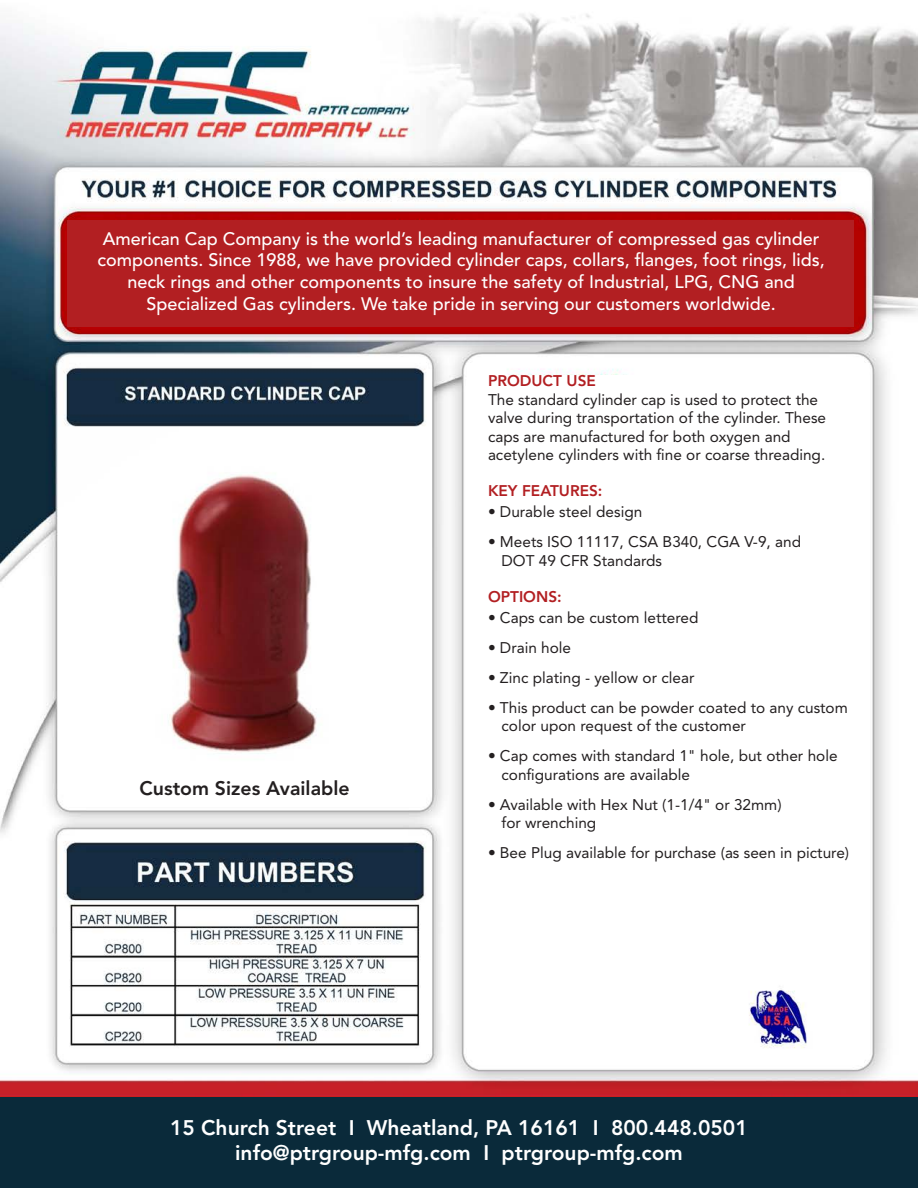
<style>
.page{position:relative;width:918px;height:1188px;background:#fff}
.page>*{position:absolute;margin:0;border:0;box-sizing:border-box;transform-origin:0 0}
.t1{font:800 21px "Avenir";color:#fff}
.t2{font:800 19.5px "Avenir";color:#231f20}
.t3{font:500 18px/21.6px "Avenir";color:#fff;text-align:center}
.t4{font:15.3px/18.5px "Avenir";color:#231f20}
.t5{font:800 15.3px "Avenir";color:#b21f22}
</style>
<div class="page">
<img style="left:0;top:14px;width:918px;height:1083px">
<div style="left:0;top:1097px;width:918px;height:91px;background:#0a2a3a"></div>
<div style="left:67px;top:220px;width:787px;height:106px;background:#b21f22"></div>
<div style="left:488px;top:375px;width:368px;height:602px;background:#fff"></div>
<p class="t3" style="left:97px;top:228px;width:729px">American Cap Company is the world’s leading manufacturer of compressed gas cylinder components. Since 1988, we have provided cylinder caps, collars, flanges, foot rings, lids,</p>
<p class="t3" style="left:127px;top:271px;width:669px">neck rings and other components to insure the safety of Industrial, LPG, CNG and</p>
<p class="t3" style="left:146px;top:293px;width:631px">Specialized Gas cylinders. We take pride in serving our customers worldwide.</p>
<p class="t2" style="left:140px;top:776px;width:212px">Custom Sizes Available</p>
<p class="t5" style="left:488px;top:372px;width:109px">PRODUCT USE</p>
<p class="t4" style="left:488px;top:390px;width:332px">The standard cylinder cap is used to protect the</p>
<p class="t4" style="left:488px;top:409px;width:340px">valve during transportation of the cylinder. These caps are manufactured for both oxygen and acetylene cylinders with fine or coarse threading.</p>
<p class="t5" style="left:488px;top:482px;width:116px">KEY FEATURES:</p>
<p class="t4" style="left:488px;top:503px;width:156px">• Durable steel design</p>
<p class="t4" style="left:488px;top:533px;width:315px">• Meets ISO 11117, CSA B340, CGA V-9, and</p>
<p class="t4" style="left:502px;top:551px;width:162px">DOT 49 CFR Standards</p>
<p class="t5" style="left:488px;top:587px;width:75px">OPTIONS:</p>
<p class="t4" style="left:488px;top:608px;width:212px">• Caps can be custom lettered</p>
<p class="t4" style="left:488px;top:638px;width:85px">• Drain hole</p>
<p class="t4" style="left:488px;top:668px;width:208px">• Zinc plating - yellow or clear</p>
<p class="t4" style="left:488px;top:698px;width:361px">• This product can be powder coated to any custom</p>
<p class="t4" style="left:502px;top:717px;width:246px">color upon request of the customer</p>
<p class="t4" style="left:488px;top:747px;width:351px">• Cap comes with standard 1" hole, but other hole</p>
<p class="t4" style="left:502px;top:765px;width:190px">configurations are available</p>
<p class="t4" style="left:488px;top:795px;width:295px">• Available with Hex Nut (1-1/4" or 32mm)</p>
<p class="t4" style="left:502px;top:814px;width:96px">for wrenching</p>
<p class="t4" style="left:488px;top:844px;width:363px">• Bee Plug available for purchase (as seen in picture)</p>
<p class="t1" style="left:170px;top:1115px;width:579px">15 Church Street I Wheatland, PA 16161 I 800.448.0501</p>
<p class="t1" style="left:235px;top:1140px;width:449px">info@ptrgroup-mfg.com I ptrgroup-mfg.com</p>
</div>
